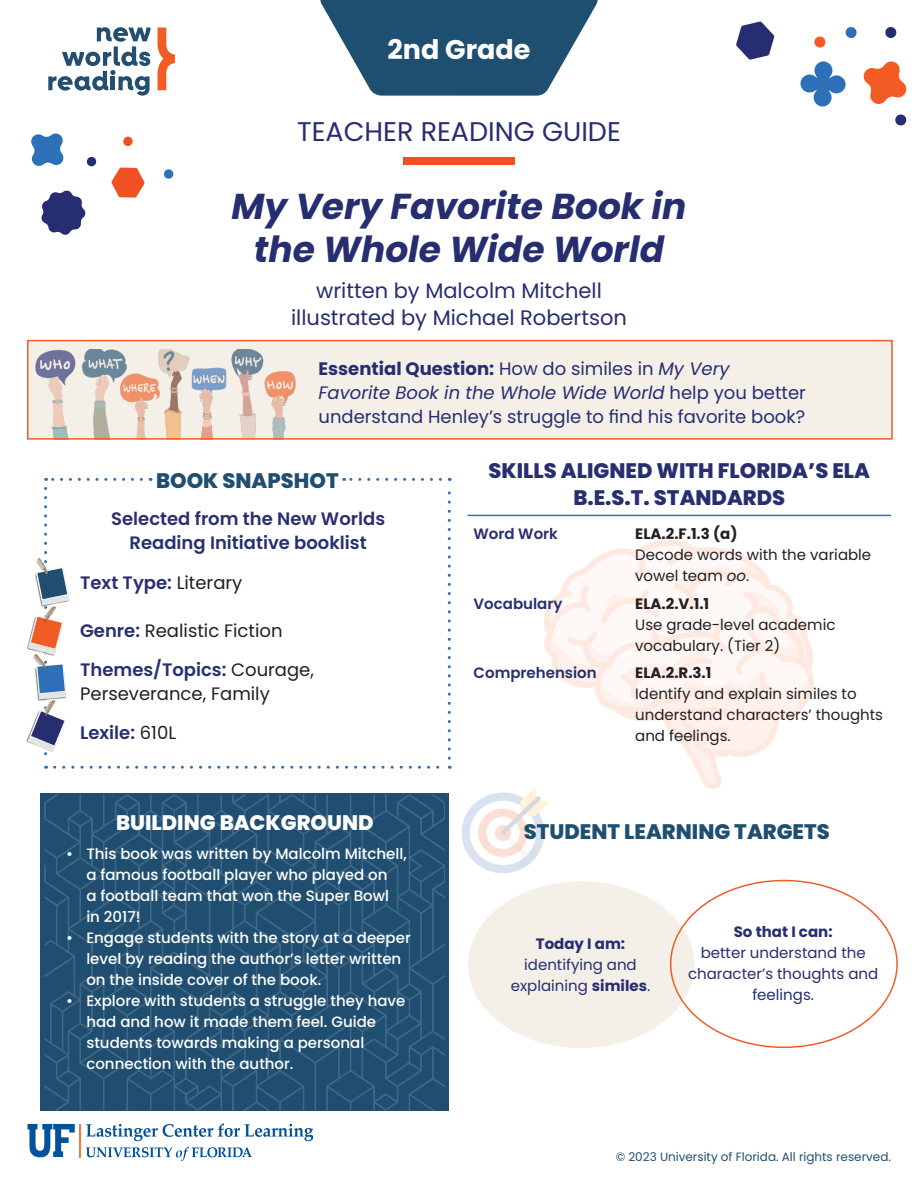
<style>
.page{position:relative;width:918px;height:1188px;background:#fff}
.page>*{position:absolute;margin:0;border:0;box-sizing:border-box;transform-origin:0 0}
.t1{font:italic 700 36px/43.2px "Poppins";color:#262d71;text-align:center}
.t2{font:27px "Poppins";color:#262d71}
.t3{font:700 27px "Poppins";color:#fff}
.t4{font:21px/27px "Poppins";color:#262d71;text-align:center}
.t5{font:800 21px/27px "Poppins";color:#282f70;text-align:center}
.t6{font:800 21px "Poppins";color:#1e4f71}
.t7{font:800 21px "Poppins";color:#fff}
.t8{font:800 21px "Poppins";color:#1f4e71}
.t9{font:18px/24px "Poppins";color:#262d71}
.t10{font:600 18px/24px "Poppins";color:#282f70;text-align:center}
.t11{font:18px/24px "Poppins";color:#231f20}
.t12{font:500 15px/21px "Poppins";color:#fff}
.t13{font:15px/21px "Poppins";color:#231f20}
.t14{font:15px/21px "Poppins";color:#262d71;text-align:center}
.t15{font:700 15px "Poppins";color:#231f20}
.t16{font:600 15px "Poppins";color:#282f70}
.t17{font:700 15px "Poppins";color:#262d71}
.t18{font:12px "Poppins";color:#244f71}
.s1{font-weight:700}
.s2{font-style:italic}
.s3{font-weight:400;color:#231f20}
.s4{font-weight:600;color:#282f70}
</style>
<div class="page">
<svg style="left:158px;top:28px;width:17px;height:62px"></svg>
<svg style="left:48px;top:27px;width:103px;height:69px"></svg>
<hr style="left:80px;top:1124px;width:1px;height:33px;background:#f37737">
<svg style="left:27px;top:1124px;width:48px;height:33px"></svg>
<svg style="left:86px;top:1124px;width:227px;height:17px"></svg>
<svg style="left:86px;top:1147px;width:166px;height:14px"></svg>
<svg style="left:863px;top:61px;width:44px;height:43px"></svg>
<svg style="left:800px;top:61px;width:46px;height:46px"></svg>
<svg style="left:814px;top:36px;width:12px;height:12px"></svg>
<svg style="left:885px;top:27px;width:12px;height:11px"></svg>
<svg style="left:736px;top:21px;width:38px;height:39px"></svg>
<svg style="left:895px;top:114px;width:12px;height:12px"></svg>
<svg style="left:845px;top:27px;width:12px;height:11px"></svg>
<svg style="left:320px;top:0;width:278px;height:96px"></svg>
<svg style="left:31px;top:133px;width:33px;height:33px"></svg>
<svg style="left:123px;top:136px;width:10px;height:10px"></svg>
<svg style="left:111px;top:168px;width:34px;height:30px"></svg>
<svg style="left:41px;top:190px;width:45px;height:45px"></svg>
<svg style="left:86px;top:156px;width:11px;height:11px"></svg>
<svg style="left:164px;top:169px;width:10px;height:10px"></svg>
<div style="left:28px;top:341px;width:864px;height:98px;background:#f4f0e8"></div>
<img style="left:35px;top:349px;width:261px;height:88px">
<div style="left:27px;top:340px;width:866px;height:100px;border:2px solid #f25c24"></div>
<div style="left:403px;top:157px;width:112px;height:7px;background:#f15122"></div>
<div style="left:40px;top:793px;width:409px;height:318px;background:#1f4e71"></div>
<svg style="left:44px;top:794px;width:401px;height:317px"></svg>
<div style="left:462px;top:793px;width:82px;height:80px;background:#d8e2f1;border-radius:50%"></div>
<div style="left:470px;top:801px;width:66px;height:64px;background:#fff;border-radius:50%"></div>
<div style="left:478px;top:809px;width:50px;height:48px;background:#fcdfd4;border-radius:50%"></div>
<div style="left:486px;top:817px;width:34px;height:32px;background:#fff;border-radius:50%"></div>
<div style="left:495px;top:825px;width:16px;height:16px;background:#fcdfd4;border-radius:50%"></div>
<svg style="left:501px;top:787px;width:48px;height:81px"></svg>
<img style="left:28px;top:633px;width:3px;height:17px">
<img style="left:28px;top:730px;width:3px;height:14px">
<svg style="left:31px;top:478px;width:420px;height:291px"></svg>
<img style="left:545px;top:540px;width:269px;height:249px">
<hr style="left:468px;top:515px;width:423px;height:1px;background:#2d70b8">
<div style="left:468px;top:881px;width:226px;height:167px;background:#f4f0e8;border-radius:50%"></div>
<h2 class="t3" style="left:387px;top:34px;width:145px">2nd Grade</h2>
<h2 class="t2" style="left:297px;top:116px;width:325px">TEACHER READING GUIDE</h2>
<h1 class="t1" style="left:232px;top:185px;width:456px">My Very Favorite Book in the Whole Wide World</h1>
<h3 class="t4" style="left:291px;top:277px;width:337px">written by Malcolm Mitchell illustrated by Michael Robertson</h3>
<p class="t9" style="left:318px;top:357px;width:489px"><span class="s1">Essential Question:</span> How do similes in <span class="s2">My Very<br>Favorite Book in the Whole Wide World</span> help you better understand Henley’s struggle to find his favorite book?</p>
<h3 class="t8" style="left:156px;top:468px;width:184px">BOOK SNAPSHOT</h3>
<p class="t10" style="left:111px;top:507px;width:275px">Selected from the New Worlds<br>Reading Initiative booklist</p>
<p class="t10" style="left:80px;top:571px;width:164px">Text Type: <span class="s3">Literary</span></p>
<p class="t11" style="left:80px;top:618px;width:204px"><span class="s4">Genre:</span> Realistic Fiction</p>
<p class="t11" style="left:80px;top:657px;width:235px"><span class="s4">Themes/Topics:</span> Courage,<br>Perseverance, Family</p>
<p class="t10" style="left:80px;top:721px;width:98px">Lexile: <span class="s3">610L</span></p>
<h3 class="t7" style="left:116px;top:810px;width:259px">BUILDING BACKGROUND</h3>
<p class="t12" style="left:86px;top:843px;width:322px;text-indent:-20px">• This book was written by Malcolm Mitchell, a famous football player who played on<br>a football team that won the Super Bowl<br>in 2017!</p>
<p class="t12" style="left:86px;top:927px;width:326px;text-indent:-20px">• Engage students with the story at a deeper level by reading the author’s letter written on the inside cover of the book.</p>
<p class="t12" style="left:86px;top:990px;width:321px;text-indent:-20px">• Explore with students a struggle they have had and how it made them feel. Guide students towards making a personal connection with the author.</p>
<h3 class="t5" style="left:489px;top:457px;width:383px">SKILLS ALIGNED WITH FLORIDA’S ELA<br>B.E.S.T. STANDARDS</h3>
<p class="t16" style="left:474px;top:525px;width:86px">Word Work</p>
<p class="t15" style="left:635px;top:525px;width:104px">ELA.2.F.1.3 (a)</p>
<p class="t13" style="left:635px;top:544px;width:238px">Decode words with the variable vowel team <span class="s2">oo</span>.</p>
<p class="t16" style="left:474px;top:595px;width:90px">Vocabulary</p>
<p class="t15" style="left:635px;top:595px;width:76px">ELA.2.V.1.1</p>
<p class="t13" style="left:635px;top:614px;width:202px">Use grade-level academic vocabulary. (Tier 2)</p>
<p class="t16" style="left:474px;top:664px;width:125px">Comprehension</p>
<p class="t15" style="left:635px;top:664px;width:78px">ELA.2.R.3.1</p>
<p class="t13" style="left:635px;top:684px;width:249px">Identify and explain similes to understand characters’ thoughts and feelings.</p>
<h3 class="t6" style="left:524px;top:819px;width:307px">STUDENT LEARNING TARGETS</h3>
<p class="t17" style="left:536px;top:935px;width:91px">Today I am:</p>
<p class="t14" style="left:524px;top:954px;width:114px">identifying and</p>
<p class="t14" style="left:511px;top:975px;width:141px">explaining <span class="s1">similes</span>.</p>
<p class="t17" style="left:734px;top:923px;width:100px">So that I can:</p>
<p class="t14" style="left:688px;top:943px;width:192px">better understand the character’s thoughts and feelings.</p>
<p class="t18" style="left:616px;top:1150px;width:277px">© 2023 University of Florida. All rights reserved.</p>
</div>
